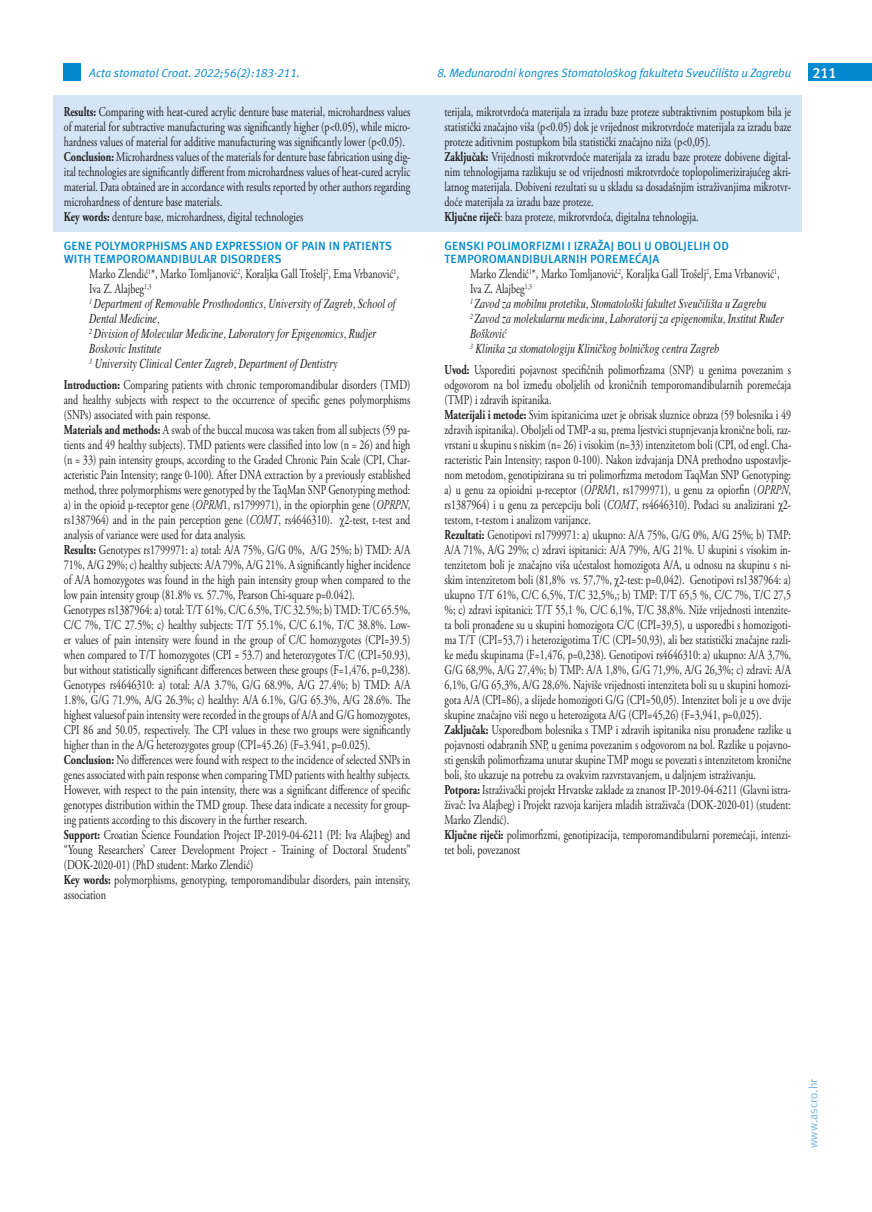
<style>
.page{position:relative;width:872px;height:1212px;background:#fff}
.page>*{position:absolute;margin:0;border:0;box-sizing:border-box;transform-origin:0 0}
.t1{font:700 15px "Meta ASC";color:#fff}
.t2{font:13.5px/15px "Adobe Garamond Pro";color:#231f20;scale:.75 1}
.t3{font:italic 13.5px/15px "Times";color:#231f20;scale:.75 1}
.t4{font:700 12px/13.5px "Meta ASC";letter-spacing:.005em;color:#0089cf}
.t5{font:italic 12px "Meta ASC";letter-spacing:-.01em;color:#0089cf}
.t6{font:12px "Meta ASC";color:#77b6e4}
.s1{font-weight:700}
.s2{font-style:italic}
.s3{font-family:"Times New Roman"}
</style>
<div class="page">
<div style="left:64px;top:64px;width:17px;height:17px;background:#0089cf"></div>
<div style="left:808px;top:64px;width:64px;height:17px;background:#0089cf"></div>
<div style="left:53px;top:96px;width:748px;height:136px;background:#d4e6f6"></div>
<p class="t5" style="left:89px;top:66px;width:212px">Acta stomatol Croat. 2022;56(2):183-211.</p>
<p class="t5" style="left:437px;top:66px;width:355px">8. Međunarodni kongres Stomatološkog fakulteta Sveučilišta u Zagrebu</p>
<p class="t1" style="left:812px;top:64px;width:26px">211</p>
<p class="t2" style="left:64px;top:105px;width:464px"><span class="s1">Results:</span> Comparing with heat-cured acrylic denture base material, microhardness values of material for subtractive manufacturing was significantly higher (p&lt;0.05), while micro&shy;hardness values of material for additive manufacturing was significantly lower (p&lt;0.05).<br><span class="s1">Conclusion:</span> Microhardness values of the materials for denture base fabrication using dig&shy;ital technologies are significantly different from microhardness values of heat-cured acrylic material. Data obtained are in accordance with results reported by other authors regarding microhardness of denture base materials.<br><span class="s1">Key words:</span> denture base, microhardness, digital technologies</p>
<p class="t4" style="left:64px;top:239px;width:330px">GENE POLYMORPHISMS AND EXPRESSION OF PAIN IN PATIENTS<br>WITH TEMPOROMANDIBULAR DISORDERS</p>
<p class="t2" style="left:89px;top:267px;width:414px">Marko Zlendić<sup>1</sup>*, Marko Tomljanović<sup>2</sup>, Koraljka Gall Trošelj<sup>2</sup>, Ema Vrbanović<sup>1</sup>,<br>Iva Z. Alajbeg<sup>1,3</sup></p>
<p class="t3" style="left:89px;top:295px;width:410px"><sup>1</sup> Department of Removable Prosthodontics, University of Zagreb, School of Dental Medicine,<br><sup>2</sup> Division of Molecular Medicine, Laboratory for Epigenomics, Rudjer Boskovic Institute<br><sup>3</sup> University Clinical Center Zagreb, Department of Dentistry</p>
<p class="t2" style="left:64px;top:378px;width:464px"><span class="s1">Introduction:</span> Comparing patients with chronic temporomandibular disorders (TMD) and healthy subjects with respect to the occurrence of specific genes polymorphisms (SNPs) associated with pain response.<br><span class="s1">Materials and methods:</span> A swab of the buccal mucosa was taken from all subjects (59 pa&shy;tients and 49 healthy subjects). TMD patients were classified into low (n = 26) and high (n = 33) pain intensity groups, according to the Graded Chronic Pain Scale (CPI, Char&shy;acteristic Pain Intensity; range 0-100). After DNA extraction by a previously established method, three polymorphisms were genotyped by the TaqMan SNP Genotyping method: a) in the opioid μ-receptor gene (<span class="s2">OPRM</span>1, rs1799971), in the opiorphin gene (<span class="s2">OPRPN</span>, rs1387964) and in the pain perception gene (<span class="s2">COMT</span>, rs4646310). <span class="s3">χ</span>2-test, t-test and analysis of variance were used for data analysis.<br><span class="s1">Results:</span> Genotypes rs1799971: a) total: A/A 75%, G/G 0%, A/G 25%; b) TMD: A/A 71%, A/G 29%; c) healthy subjects: A/A 79%, A/G 21%. A significantly higher incidence of A/A homozygotes was found in the high pain intensity group when compared to the low pain intensity group (81.8% vs. 57.7%, Pearson Chi-square p=0.042).<br>Genotypes rs1387964: a) total: T/T 61%, C/C 6.5%, T/C 32.5%; b) TMD: T/C 65.5%, C/C 7%, T/C 27.5%; c) healthy subjects: T/T 55.1%, C/C 6.1%, T/C 38.8%. Low&shy;er values of pain intensity were found in the group of C/C homozygotes (CPI=39.5) when compared to T/T homozygotes (CPI = 53.7) and heterozygotes T/C (CPI=50.93), but without statistically significant differences between these groups (F=1,476, p=0,238).<br>Genotypes rs4646310: a) total: A/A 3.7%, G/G 68.9%, A/G 27.4%; b) TMD: A/A 1.8%, G/G 71.9%, A/G 26.3%; c) healthy: A/A 6.1%, G/G 65.3%, A/G 28.6%. The highest valuesof pain intensity were recorded in the groups of A/A and G/G homozygotes, CPI 86 and 50.05, respectively. The CPI values in these two groups were significantly higher than in the A/G heterozygotes group (CPI=45.26) (F=3.941, p=0.025).<br><span class="s1">Conclusion:</span> No differences were found with respect to the incidence of selected SNPs in genes associated with pain response when comparing TMD patients with healthy subjects.<br>However, with respect to the pain intensity, there was a significant difference of specific genotypes distribution within the TMD group. These data indicate a necessity for group&shy;ing patients according to this discovery in the further research.<br><span class="s1">Support:</span> Croatian Science Foundation Project IP-2019-04-6211 (PI: Iva Alajbeg) and “Young Researchers’ Career Development Project - Training of Doctoral Students” (DOK-2020-01) (PhD student: Marko Zlendić)<br><span class="s1">Key words:</span> polymorphisms, genotyping, temporomandibular disorders, pain intensity, association</p>
<p class="t2" style="left:444px;top:105px;width:464px">terijala, mikrotvrdoća materijala za izradu baze proteze subtraktivnim postupkom bila je statistički značajno viša (p&lt;0.05) dok je vrijednost mikrotvrdoće materijala za izradu baze proteze aditivnim postupkom bila statistički značajno niža (p&lt;0,05).<br><span class="s1">Zaključak:</span> Vrijednosti mikrotvrdoće materijala za izradu baze proteze dobivene digital&shy;nim tehnologijama razlikuju se od vrijednosti mikrotvrdoće toplopolimerizirajućeg akri&shy;latnog materijala. Dobiveni rezultati su u skladu sa dosadašnjim istraživanjima mikrotvr&shy;doće materijala za izradu baze proteze.<br><span class="s1">Ključne riječi</span>: baza proteze, mikrotvrdoća, digitalna tehnologija.</p>
<p class="t4" style="left:444px;top:239px;width:286px">GENSKI POLIMORFIZMI I IZRAŽAJ BOLI U OBOLJELIH OD<br>TEMPOROMANDIBULARNIH POREMEĆAJA</p>
<p class="t2" style="left:470px;top:267px;width:414px">Marko Zlendić<sup>1</sup>*, Marko Tomljanović<sup>2</sup>, Koraljka Gall Trošelj<sup>2</sup>, Ema Vrbanović<sup>1</sup>,<br>Iva Z. Alajbeg<sup>1,3</sup></p>
<p class="t3" style="left:470px;top:295px;width:420px"><sup>1</sup> Zavod za mobilnu protetiku, Stomatološki fakultet Sveučilišta u Zagrebu<br><sup>2</sup> Zavod za molekularnu medicinu, Laboratorij za epigenomiku, Institut Ruđer Bošković<br><sup>3</sup> Klinika za stomatologiju Kliničkog bolničkog centra Zagreb</p>
<p class="t2" style="left:444px;top:363px;width:464px"><span class="s1">Uvod:</span> Usporediti pojavnost specifičnih polimorfizama (SNP) u genima povezanim s odgovorom na bol između oboljelih od kroničnih temporomandibularnih poremećaja (TMP) i zdravih ispitanika.<br><span class="s1">Materijali i metode:</span> Svim ispitanicima uzet je obrisak sluznice obraza (59 bolesnika i 49 zdravih ispitanika). Oboljeli od TMP-a su, prema ljestvici stupnjevanja kronične boli, raz&shy;vrstani u skupinu s niskim (n= 26) i visokim (n=33) intenzitetom boli (CPI, od engl. Cha&shy;racteristic Pain Intensity; raspon 0-100). Nakon izdvajanja DNA prethodno uspostavlje&shy;nom metodom, genotipizirana su tri polimorfizma metodom TaqMan SNP Genotyping: a) u genu za opioidni μ-receptor (<span class="s2">OPRM</span>1, rs1799971), u genu za opiorfin (<span class="s2">OPRPN</span>, rs1387964) i u genu za percepciju boli (<span class="s2">COMT</span>, rs4646310). Podaci su analizirani <span class="s3">χ</span>2- testom, t-testom i analizom varijance.<br><span class="s1">Rezultati:</span> Genotipovi rs1799971: a) ukupno: A/A 75%, G/G 0%, A/G 25%; b) TMP:<br>A/A 71%, A/G 29%; c) zdravi ispitanici: A/A 79%, A/G 21%. U skupini s visokim in&shy;tenzitetom boli je značajno viša učestalost homozigota A/A, u odnosu na skupinu s ni&shy;skim intenzitetom boli (81,8% vs. 57,7%, <span class="s3">χ</span>2-test: p=0,042). Genotipovi rs1387964: a) ukupno T/T 61%, C/C 6,5%, T/C 32,5%,; b) TMP: T/T 65,5 %, C/C 7%, T/C 27,5 %; c) zdravi ispitanici: T/T 55,1 %, C/C 6,1%, T/C 38,8%. Niže vrijednosti intenzite&shy;ta boli pronađene su u skupini homozigota C/C (CPI=39,5), u usporedbi s homozigoti&shy;ma T/T (CPI=53,7) i heterozigotima T/C (CPI=50,93), ali bez statistički značajne razli&shy;ke među skupinama (F=1,476, p=0,238). Genotipovi rs4646310: a) ukupno: A/A 3,7%, G/G 68,9%, A/G 27,4%; b) TMP: A/A 1,8%, G/G 71,9%, A/G 26,3%; c) zdravi: A/A 6,1%, G/G 65,3%, A/G 28,6%. Najviše vrijednosti intenziteta boli su u skupini homozi&shy;gota A/A (CPI=86), a slijede homozigoti G/G (CPI=50,05). Intenzitet boli je u ove dvije skupine značajno viši nego u heterozigota A/G (CPI=45,26) (F=3,941, p=0,025).<br><span class="s1">Zaključak:</span> Usporedbom bolesnika s TMP i zdravih ispitanika nisu pronađene razlike u pojavnosti odabranih SNP, u genima povezanim s odgovorom na bol. Razlike u pojavno&shy;sti genskih polimorfizama unutar skupine TMP mogu se povezati s intenzitetom kronične boli, što ukazuje na potrebu za ovakvim razvrstavanjem, u daljnjem istraživanju.<br><span class="s1">Potpora:</span> Istraživački projekt Hrvatske zaklade za znanost IP‐2019‐04‐6211 (Glavni istra&shy;živač: Iva Alajbeg) i Projekt razvoja karijera mladih istraživača (DOK-2020-01) (student:<br>Marko Zlendić).<br><span class="s1">Ključne riječi:</span> polimorfizmi, genotipizacija, temporomandibularni poremećaji, intenzi&shy;tet boli, povezanost</p>
<p class="t6" style="left:806px;top:1148px;width:71px;rotate:-90deg">www.ascro.hr</p>
</div>
